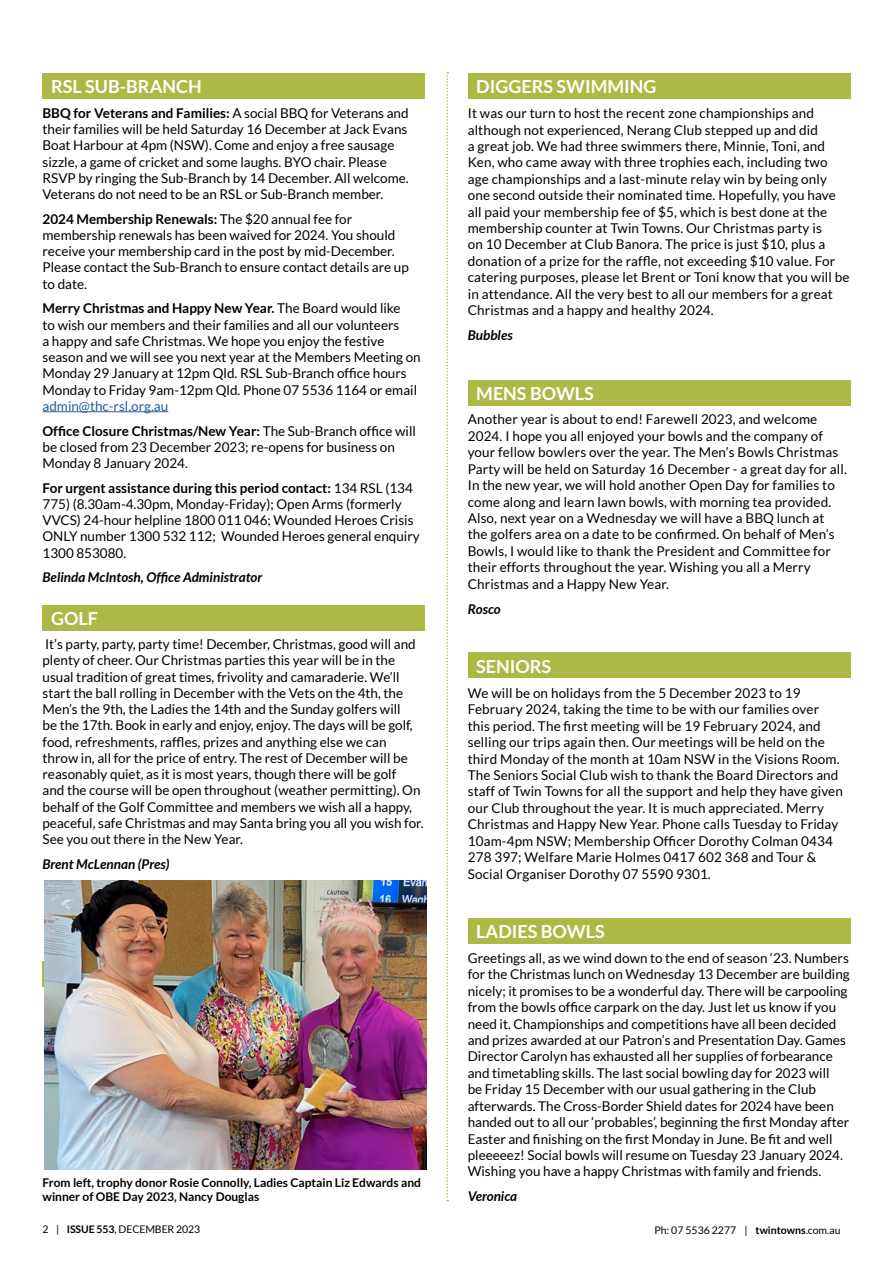
<style>
.page{position:relative;width:893px;height:1263px;background:#fff}
.page>*{position:absolute;margin:0;border:0;box-sizing:border-box;transform-origin:0 0}
.t1{font:700 18px "Lato";color:#fff}
.t2{font:13.5px/16.4px "Lato";color:#000}
.t3{font:700 13.5px/24.8px "Lato";color:#000}
.t4{font:italic 700 13.5px "Lato";color:#000}
.t5{font:700 12px/14.4px "Lato";color:#000}
.t6{font:10.5px "Lato";color:#000}
.s1{font-weight:700}
.s2{font-weight:400;color:#215e9e}
.s3{font-weight:400}
</style>
<div class="page">
<div style="left:468px;top:380px;width:382px;height:26px;background:#acba45"></div>
<div style="left:43px;top:605px;width:382px;height:26px;background:#acba45"></div>
<div style="left:468px;top:918px;width:382px;height:26px;background:#acba45"></div>
<div style="left:468px;top:653px;width:382px;height:25px;background:#acba45"></div>
<div style="left:468px;top:74px;width:382px;height:25px;background:#acba45"></div>
<div style="left:43px;top:74px;width:382px;height:25px;background:#acba45"></div>
<svg style="left:446px;top:72px;width:2px;height:1129px"></svg>
<hr style="left:43px;top:411px;width:125px;height:1px;background:#215e9e">
<img style="left:44px;top:880px;width:383px;height:289px">
<h1 class="t1" style="left:51px;top:76px;width:152px">RSL SUB-BRANCH</h1>
<p class="t2" style="left:43px;top:105px;width:368px"><span class="s1">BBQ for Veterans and Families:</span> A social BBQ for Veterans and their families will be held Saturday 16 December at Jack Evans Boat Harbour at 4pm (NSW). Come and enjoy a free sausage sizzle, a game of cricket and some laughs. BYO chair. Please RSVP by ringing the Sub-Branch by 14 December. All welcome.<br>Veterans do not need to be an RSL or Sub-Branch member.</p>
<p class="t2" style="left:43px;top:211px;width:368px"><span class="s1">2024 Membership Renewals:</span> The $20 annual fee for membership renewals has been waived for 2024. You should receive your membership card in the post by mid-December.<br>Please contact the Sub-Branch to ensure contact details are up to date.</p>
<p class="t2" style="left:43px;top:300px;width:380px"><span class="s1">Merry Christmas and Happy New Year.</span> The Board would like<br>to wish our members and their families and all our volunteers<br>a happy and safe Christmas. We hope you enjoy the festive season and we will see you next year at the Members Meeting on Monday 29 January at 12pm Qld. RSL Sub-Branch office hours Monday to Friday 9am-12pm Qld. Phone 07 5536 1164 or email</p>
<p class="t3" style="left:43px;top:393px;width:375px"><span class="s2">admin@thc-rsl.org.au<br></span>Office Closure Christmas/New Year: <span class="s3">The Sub-Branch office will</span></p>
<p class="t2" style="left:43px;top:439px;width:354px">be closed from 23 December 2023; re-opens for business on<br>Monday 8 January 2024.</p>
<p class="t2" style="left:43px;top:480px;width:379px"><span class="s1">For urgent assistance during this period contact:</span> 134 RSL (134<br>775) (8.30am-4.30pm, Monday-Friday); Open Arms (formerly VVCS) 24-hour helpline 1800 011 046; Wounded Heroes Crisis ONLY number 1300 532 112; Wounded Heroes general enquiry 1300 853080.</p>
<p class="t4" style="left:43px;top:570px;width:221px">Belinda McIntosh, Office Administrator</p>
<h1 class="t1" style="left:51px;top:608px;width:48px">GOLF</h1>
<p class="t2" style="left:43px;top:636px;width:383px">It’s party, party, party time! December, Christmas, good will and plenty of cheer. Our Christmas parties this year will be in the usual tradition of great times, frivolity and camaraderie. We’ll start the ball rolling in December with the Vets on the 4th, the Men’s the 9th, the Ladies the 14th and the Sunday golfers will<br>be the 17th. Book in early and enjoy, enjoy. The days will be golf, food, refreshments, raffles, prizes and anything else we can throw in, all for the price of entry. The rest of December will be reasonably quiet, as it is most years, though there will be golf<br>and the course will be open throughout (weather permitting). On behalf of the Golf Committee and members we wish all a happy, peaceful, safe Christmas and may Santa bring you all you wish for.<br>See you out there in the New Year.</p>
<p class="t4" style="left:43px;top:856px;width:129px">Brent McLennan (Pres)</p>
<p class="t5" style="left:43px;top:1175px;width:380px">From left, trophy donor Rosie Connolly, Ladies Captain Liz Edwards and winner of OBE Day 2023, Nancy Douglas</p>
<h1 class="t1" style="left:476px;top:76px;width:182px">DIGGERS SWIMMING</h1>
<p class="t2" style="left:468px;top:105px;width:383px">It was our turn to host the recent zone championships and although not experienced, Nerang Club stepped up and did<br>a great job. We had three swimmers there, Minnie, Toni, and Ken, who came away with three trophies each, including two age championships and a last-minute relay win by being only one second outside their nominated time. Hopefully, you have all paid your membership fee of $5, which is best done at the membership counter at Twin Towns. Our Christmas party is<br>on 10 December at Club Banora. The price is just $10, plus a donation of a prize for the raffle, not exceeding $10 value. For catering purposes, please let Brent or Toni know that you will be in attendance. All the very best to all our members for a great Christmas and a happy and healthy 2024.</p>
<p class="t4" style="left:468px;top:327px;width:46px">Bubbles</p>
<h1 class="t1" style="left:476px;top:383px;width:119px">MENS BOWLS</h1>
<p class="t2" style="left:468px;top:411px;width:381px">Another year is about to end! Farewell 2023, and welcome 2024. I hope you all enjoyed your bowls and the company of your fellow bowlers over the year. The Men’s Bowls Christmas Party will be held on Saturday 16 December - a great day for all.<br>In the new year, we will hold another Open Day for families to come along and learn lawn bowls, with morning tea provided.<br>Also, next year on a Wednesday we will have a BBQ lunch at the golfers area on a date to be confirmed. On behalf of Men’s Bowls, I would like to thank the President and Committee for their efforts throughout the year. Wishing you all a Merry Christmas and a Happy New Year.</p>
<p class="t4" style="left:468px;top:601px;width:35px">Rosco</p>
<h1 class="t1" style="left:476px;top:656px;width:77px">SENIORS</h1>
<p class="t2" style="left:468px;top:685px;width:377px">We will be on holidays from the 5 December 2023 to 19<br>February 2024, taking the time to be with our families over this period. The first meeting will be 19 February 2024, and selling our trips again then. Our meetings will be held on the third Monday of the month at 10am NSW in the Visions Room.<br>The Seniors Social Club wish to thank the Board Directors and staff of Twin Towns for all the support and help they have given our Club throughout the year. It is much appreciated. Merry Christmas and Happy New Year. Phone calls Tuesday to Friday 10am-4pm NSW; Membership Officer Dorothy Colman 0434<br>278 397; Welfare Marie Holmes 0417 602 368 and Tour &amp; Social Organiser Dorothy 07 5590 9301.</p>
<h1 class="t1" style="left:476px;top:921px;width:130px">LADIES BOWLS</h1>
<p class="t2" style="left:468px;top:950px;width:384px">Greetings all, as we wind down to the end of season ‘23. Numbers for the Christmas lunch on Wednesday 13 December are building nicely; it promises to be a wonderful day. There will be carpooling from the bowls office carpark on the day. Just let us know if you need it. Championships and competitions have all been decided and prizes awarded at our Patron’s and Presentation Day. Games Director Carolyn has exhausted all her supplies of forbearance and timetabling skills. The last social bowling day for 2023 will<br>be Friday 15 December with our usual gathering in the Club afterwards. The Cross-Border Shield dates for 2024 have been handed out to all our ‘probables’, beginning the first Monday after Easter and finishing on the first Monday in June. Be fit and well pleeeeez! Social bowls will resume on Tuesday 23 January 2024.<br>Wishing you have a happy Christmas with family and friends.</p>
<p class="t4" style="left:468px;top:1189px;width:51px">Veronica</p>
<p class="t6" style="left:43px;top:1224px;width:159px">2 | <span class="s1">ISSUE 553</span>, DECEMBER 2023</p>
<p class="t6" style="left:654px;top:1224px;width:188px">Ph: 07 5536 2277 | <span class="s1">twintowns</span>.com.au</p>
</div>
